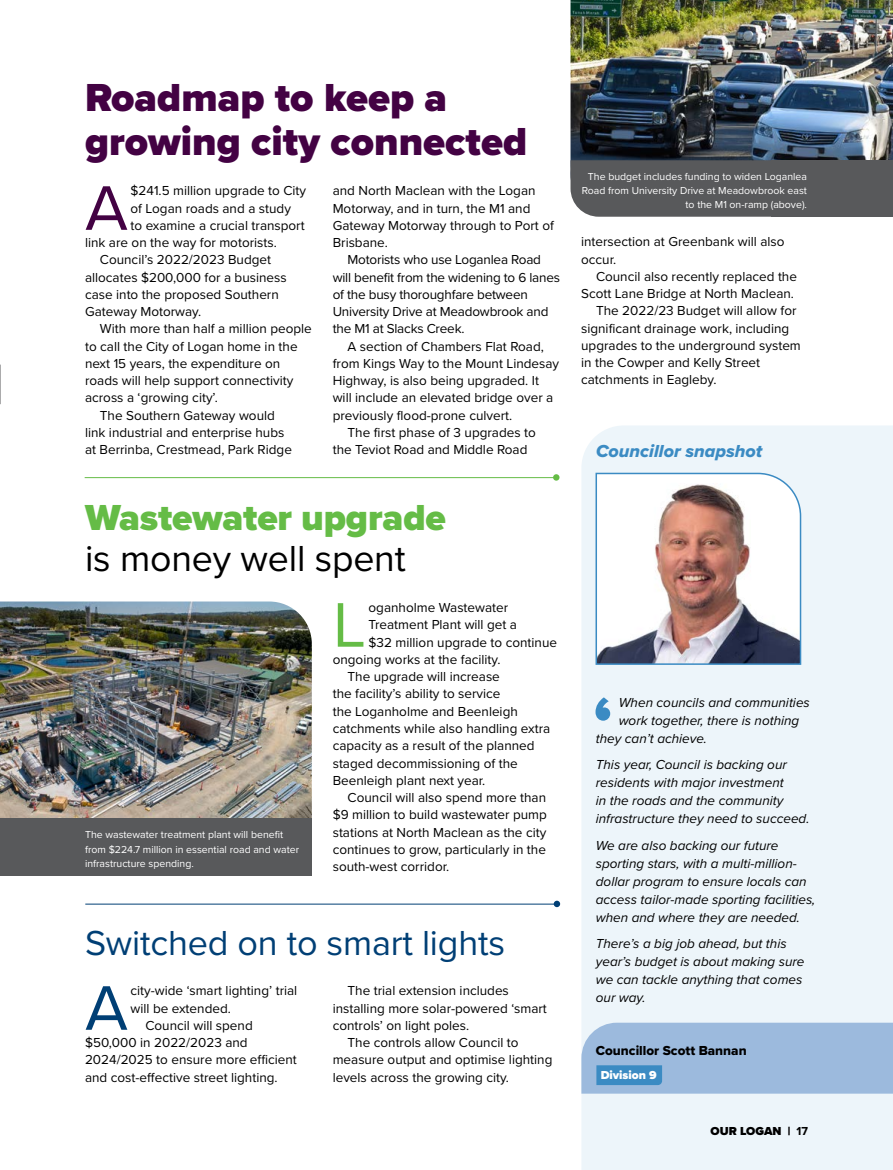
<style>
.page{position:relative;width:893px;height:1170px;background:#fff}
.page>*{position:absolute;margin:0;border:0;box-sizing:border-box;transform-origin:0 0}
.t1{font:65.25px "Proxima Nova";color:#430243}
.t2{font:65.25px "Proxima Nova";color:#65bc46}
.t3{font:65.25px "Proxima Nova";color:#003f75}
.t4{font:900 40.5px/43.5px "Proxima Nova";color:#430243}
.t5{font:900 37.5px/40.5px "Proxima Nova";letter-spacing:-.005em;color:#65bc46}
.t6{font:36px "Proxima Nova";letter-spacing:-.005em;color:#003f75}
.t7{font:18px "Proxima Nova Extrabld It";color:#3b8bc3}
.t8{font:13.5px/17.2px "Proxima Nova";color:#000}
.t9{font:italic 13.5px/18px "Proxima Nova";color:#000}
.t10{font:13.5px "Proxima Nova Extrabld";color:#000}
.t11{font:900 12px "Proxima Nova";color:#000}
.t12{font:900 12px "Proxima Nova";color:#fff}
.t13{font:10.5px/14.2px "Proxima Nova";color:#fff}
.s1{font-weight:400;color:#000}
.s2{font-weight:700}
</style>
<div class="page">
<hr style="left:85px;top:903px;width:472px;height:1px;background:#003f75">
<div style="left:554px;top:900px;width:6px;height:7px;background:#003f75;border-radius:50%"></div>
<hr style="left:85px;top:477px;width:471px;height:1px;background:#65bc46">
<svg style="left:553px;top:474px;width:6px;height:6px"></svg>
<img style="left:0;top:601px;width:312px;height:217px">
<img style="left:570px;top:0;width:323px;height:160px">
<div style="left:581px;top:426px;width:312px;height:743px;background:#edf5fa"></div>
<svg style="left:595px;top:472px;width:207px;height:193px"></svg>
<svg style="left:581px;top:1022px;width:312px;height:71px;background:#98b8dc"></svg>
<div style="left:0;top:818px;width:312px;height:57px;background:#58595b"></div>
<div style="left:771px;top:160px;width:122px;height:57px;background:#58595b"></div>
<div style="left:570px;top:160px;width:201px;height:57px;background:#58595b"></div>
<svg style="left:595px;top:697px;width:15px;height:23px"></svg>
<h2 class="t4" style="left:85px;top:76px;width:444px">Roadmap to keep a growing city connected</h2>
<p class="t1" style="left:85px;top:159px;width:44px">A</p>
<p class="t8" style="left:131px;top:181px;width:177px">$241.5 million upgrade to City</p>
<p class="t8" style="left:131px;top:199px;width:162px">of Logan roads and a study</p>
<p class="t8" style="left:131px;top:216px;width:176px">to examine a crucial transport</p>
<p class="t8" style="left:85px;top:233px;width:193px">link are on the way for motorists.</p>
<p class="t8" style="left:85px;top:250px;width:203px;text-indent:15px">Council’s 2022/2023 Budget allocates $200,000 for a business case into the proposed Southern<br>Gateway Motorway.</p>
<p class="t8" style="left:85px;top:320px;width:228px;text-indent:15px">With more than half a million people to call the City of Logan home in the next 15 years, the expenditure on roads will help support connectivity across a ‘growing city’.</p>
<p class="t8" style="left:85px;top:406px;width:208px;text-align:center">The Southern Gateway would<br>link industrial and enterprise hubs at Berrinba, Crestmead, Park Ridge</p>
<p class="t8" style="left:333px;top:181px;width:223px">and North Maclean with the Logan<br>Motorway, and in turn, the M1 and<br>Gateway Motorway through to Port of<br>Brisbane.</p>
<p class="t8" style="left:333px;top:250px;width:229px;text-indent:15px">Motorists who use Loganlea Road will benefit from the widening to 6 lanes of the busy thoroughfare between<br>University Drive at Meadowbrook and the M1 at Slacks Creek.</p>
<p class="t8" style="left:333px;top:337px;width:228px;text-indent:15px">A section of Chambers Flat Road, from Kings Way to the Mount Lindesay Highway, is also being upgraded. It will include an elevated bridge over a previously flood-prone culvert.</p>
<p class="t8" style="left:333px;top:423px;width:205px;text-indent:15px">The first phase of 3 upgrades to the Teviot Road and Middle Road</p>
<h3 class="t5" style="left:85px;top:497px;width:362px">Wastewater upgrade <span class="s1">is money well spent</span></h3>
<p class="t13" style="left:85px;top:827px;width:216px">The wastewater treatment plant will benefit from $224.7 million in essential road and water infrastructure spending.</p>
<p class="t2" style="left:333px;top:576px;width:35px">L</p>
<p class="t8" style="left:369px;top:598px;width:141px">oganholme Wastewater</p>
<p class="t8" style="left:369px;top:615px;width:150px">Treatment Plant will get a</p>
<p class="t8" style="left:369px;top:633px;width:190px">$32 million upgrade to continue</p>
<p class="t8" style="left:333px;top:650px;width:169px">ongoing works at the facility.</p>
<p class="t8" style="left:333px;top:667px;width:219px;text-indent:15px">The upgrade will increase<br>the facility’s ability to service<br>the Loganholme and Beenleigh catchments while also handling extra capacity as a result of the planned staged decommissioning of the<br>Beenleigh plant next year.</p>
<p class="t8" style="left:333px;top:788px;width:216px;text-align:justify;text-indent:15px">Council will also spend more than $9 million to build wastewater pump stations at North Maclean as the city continues to grow, particularly in the south-west corridor.</p>
<h3 class="t6" style="left:85px;top:915px;width:422px">Switched on to smart lights</h3>
<p class="t3" style="left:85px;top:959px;width:44px">A</p>
<p class="t8" style="left:131px;top:981px;width:168px">city-wide ‘smart lighting’ trial will be extended.</p>
<p class="t8" style="left:85px;top:1015px;width:213px;text-indent:60px">Council will spend $50,000 in 2022/2023 and<br>2024/2025 to ensure more efficient and cost-effective street lighting.</p>
<p class="t8" style="left:333px;top:981px;width:216px;text-indent:15px">The trial extension includes installing more solar-powered ‘smart controls’ on light poles.</p>
<p class="t8" style="left:333px;top:1033px;width:221px;text-indent:15px">The controls allow Council to measure output and optimise lighting levels across the growing city.</p>
<p class="t13" style="left:582px;top:168px;width:227px;text-align:right">The budget includes funding to widen Loganlea<br>Road from University Drive at Meadowbrook east to the M1 on-ramp (above).</p>
<p class="t8" style="left:581px;top:232px;width:205px">intersection at Greenbank will also occur.</p>
<p class="t8" style="left:581px;top:267px;width:217px;text-align:right">Council also recently replaced the<br>Scott Lane Bridge at North Maclean.</p>
<p class="t8" style="left:581px;top:301px;width:221px;text-indent:15px">The 2022/23 Budget will allow for significant drainage work, including upgrades to the underground system in the Cowper and Kelly Street catchments in Eagleby.</p>
<h3 class="t7" style="left:596px;top:437px;width:168px">Councillor snapshot</h3>
<p class="t9" style="left:619px;top:692px;width:193px">When councils and communities</p>
<p class="t9" style="left:619px;top:710px;width:182px">work together, there is nothing</p>
<p class="t9" style="left:596px;top:728px;width:113px">they can’t achieve.</p>
<p class="t9" style="left:596px;top:755px;width:215px">This year, Council is backing our residents with major investment<br>in the roads and the community infrastructure they need to succeed.</p>
<p class="t9" style="left:596px;top:835px;width:221px">We are also backing our future sporting stars, with a multi-million&shy;dollar program to ensure locals can access tailor-made sporting facilities, when and where they are needed.</p>
<p class="t9" style="left:596px;top:933px;width:210px">There’s a big job ahead, but this year’s budget is about making sure we can tackle anything that comes our way.</p>
<p class="t10" style="left:596px;top:1040px;width:152px">Councillor Scott Bannan</p>
<p class="t12" style="left:601px;top:1065px;width:57px">Division 9</p>
<p class="t11" style="left:711px;top:1122px;width:99px">OUR LOGAN | <span class="s2">17</span></p>
</div>
